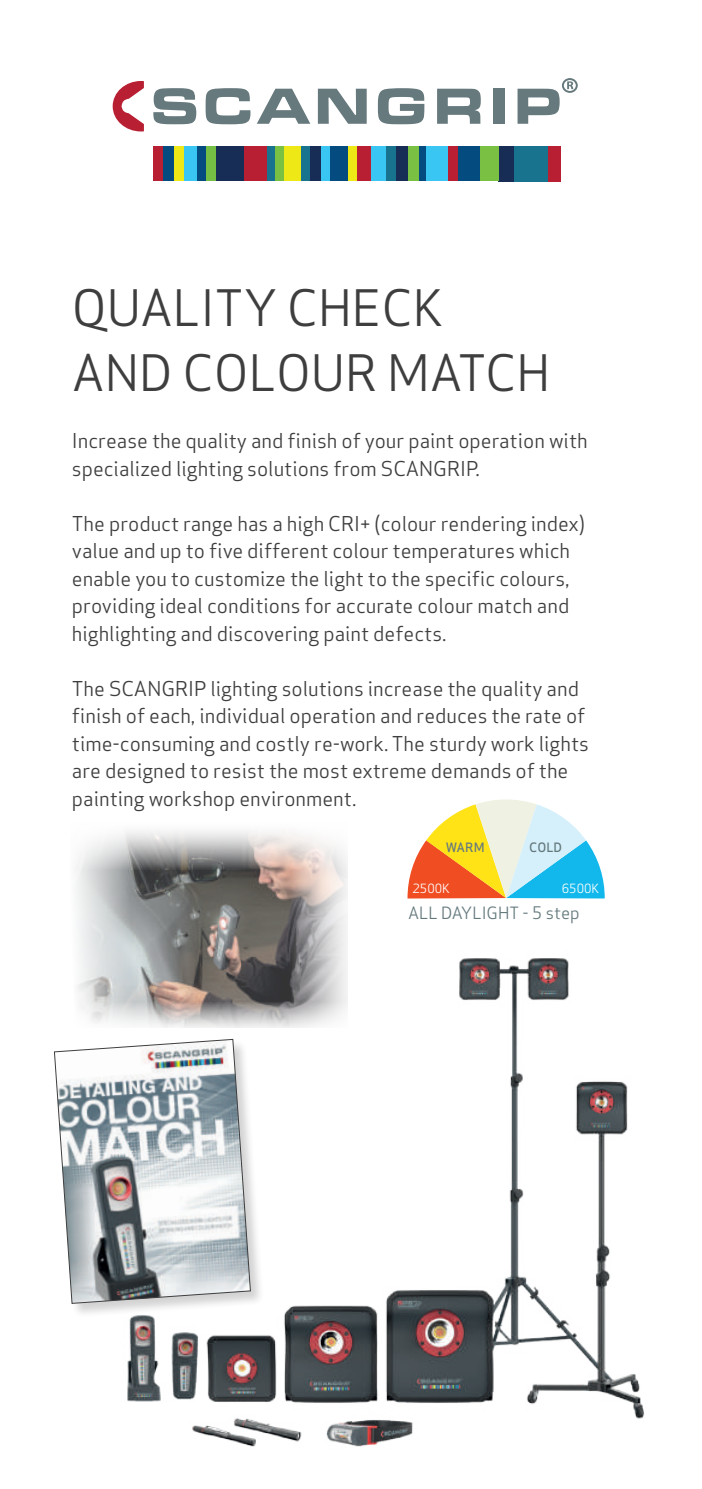
<style>
.page{position:relative;width:702px;height:1489px;background:#fff}
.page>*{position:absolute;margin:0;border:0;box-sizing:border-box;transform-origin:0 0}
.t1{font:49px/64.8px "Apex Sans";color:#3e3e3f}
.t2{font:20px/27.5px "Apex Sans";color:#3e3e3f}
.t3{font:16.5px "Apex Sans";color:#64797d}
.t4{font:12.5px "Apex Sans";color:#fff}
.t5{font:500 12.5px "Apex Sans";color:#64797d}
.s1{font-size:17px}
</style>
<div class="page">
<svg style="left:113px;top:81px;width:31px;height:50px"></svg>
<svg style="left:153px;top:88px;width:43px;height:36px"></svg>
<svg style="left:205px;top:88px;width:45px;height:36px"></svg>
<svg style="left:257px;top:89px;width:53px;height:35px"></svg>
<svg style="left:318px;top:89px;width:48px;height:35px"></svg>
<svg style="left:378px;top:88px;width:46px;height:36px"></svg>
<svg style="left:437px;top:89px;width:43px;height:35px"></svg>
<div style="left:493px;top:89px;width:11px;height:35px;background:#66797d"></div>
<svg style="left:517px;top:78px;width:60px;height:46px"></svg>
<div style="left:160px;top:146px;width:14px;height:35px;background:#044b7f"></div>
<div style="left:216px;top:146px;width:28px;height:35px;background:#172d56"></div>
<div style="left:174px;top:146px;width:10px;height:35px;background:#ede816"></div>
<div style="left:184px;top:146px;width:13px;height:35px;background:#3ac6f3"></div>
<div style="left:197px;top:146px;width:10px;height:35px;background:#044b7f"></div>
<div style="left:266px;top:146px;width:9px;height:35px;background:#17738e"></div>
<div style="left:244px;top:146px;width:22px;height:35px;background:#b91f33"></div>
<div style="left:206px;top:146px;width:10px;height:35px;background:#74bf44"></div>
<div style="left:548px;top:146px;width:12px;height:35px;background:#b91f33"></div>
<div style="left:511px;top:146px;width:37px;height:35px;background:#17738e"></div>
<div style="left:418px;top:146px;width:9px;height:35px;background:#044b7f"></div>
<div style="left:427px;top:146px;width:22px;height:35px;background:#3ac6f3"></div>
<div style="left:498px;top:146px;width:15px;height:35px;background:#172d56"></div>
<div style="left:457px;top:146px;width:23px;height:35px;background:#044b7f"></div>
<div style="left:321px;top:146px;width:9px;height:35px;background:#3ac6f3"></div>
<div style="left:407px;top:146px;width:11px;height:35px;background:#7ac143"></div>
<div style="left:330px;top:146px;width:18px;height:35px;background:#044b7f"></div>
<div style="left:348px;top:146px;width:9px;height:35px;background:#ede816"></div>
<div style="left:395px;top:146px;width:12px;height:35px;background:#172d56"></div>
<div style="left:357px;top:146px;width:14px;height:35px;background:#b91f33"></div>
<div style="left:371px;top:146px;width:16px;height:35px;background:#3ac6f3"></div>
<div style="left:310px;top:146px;width:11px;height:35px;background:#172d56"></div>
<div style="left:301px;top:146px;width:9px;height:35px;background:#17738e"></div>
<div style="left:275px;top:146px;width:9px;height:35px;background:#7ac143"></div>
<div style="left:284px;top:146px;width:17px;height:35px;background:#ede816"></div>
<div style="left:386px;top:146px;width:9px;height:35px;background:#17738e"></div>
<div style="left:448px;top:146px;width:9px;height:35px;background:#b91f33"></div>
<div style="left:153px;top:146px;width:9px;height:35px;background:#b91f33"></div>
<div style="left:480px;top:146px;width:18px;height:35px;background:#7ac143"></div>
<svg style="left:407px;top:799px;width:197px;height:99px"></svg>
<img style="left:76px;top:869px;width:214px;height:132px">
<svg style="left:290px;top:869px;width:58px;height:71px;background:#c7bfbd"></svg>
<svg style="left:76px;top:831px;width:272px;height:38px"></svg>
<img style="left:102px;top:940px;width:542px;height:507px">
<div style="left:54px;top:1038px;width:211px;height:279px;background:#231f20;opacity:.2"></div>
<svg style="left:54px;top:1038px;width:197px;height:265px"></svg>
<h1 class="t1" style="left:72px;top:271px;width:480px">QUALITY CHECK<br>AND COLOUR MATCH</h1>
<p class="t2" style="left:72px;top:425px;width:517px">Increase the quality and finish of your paint operation with specialized lighting solutions from SCANGRIP.</p>
<p class="t2" style="left:72px;top:507px;width:514px">The product range has a high CRI+ (colour rendering index) value and up to five different colour temperatures which enable you to customize the light to the specific colours, providing ideal conditions for accurate colour match and highlighting and discovering paint defects.</p>
<p class="t2" style="left:72px;top:672px;width:518px">The SCANGRIP lighting solutions increase the quality and finish of each, individual operation and reduces the rate of time-consuming and costly re-work. The sturdy work lights are designed to resist the most extreme demands of the painting workshop environment.</p>
<p class="t5" style="left:446px;top:836px;width:40px">WARM</p>
<p class="t5" style="left:529px;top:836px;width:34px">COLD</p>
<p class="t4" style="left:412px;top:878px;width:39px">2500K</p>
<p class="t4" style="left:561px;top:878px;width:39px">6500K</p>
<p class="t3" style="left:408px;top:899px;width:173px">ALL DAYLIGHT <span class="s1">- 5 step</span></p>
</div>
